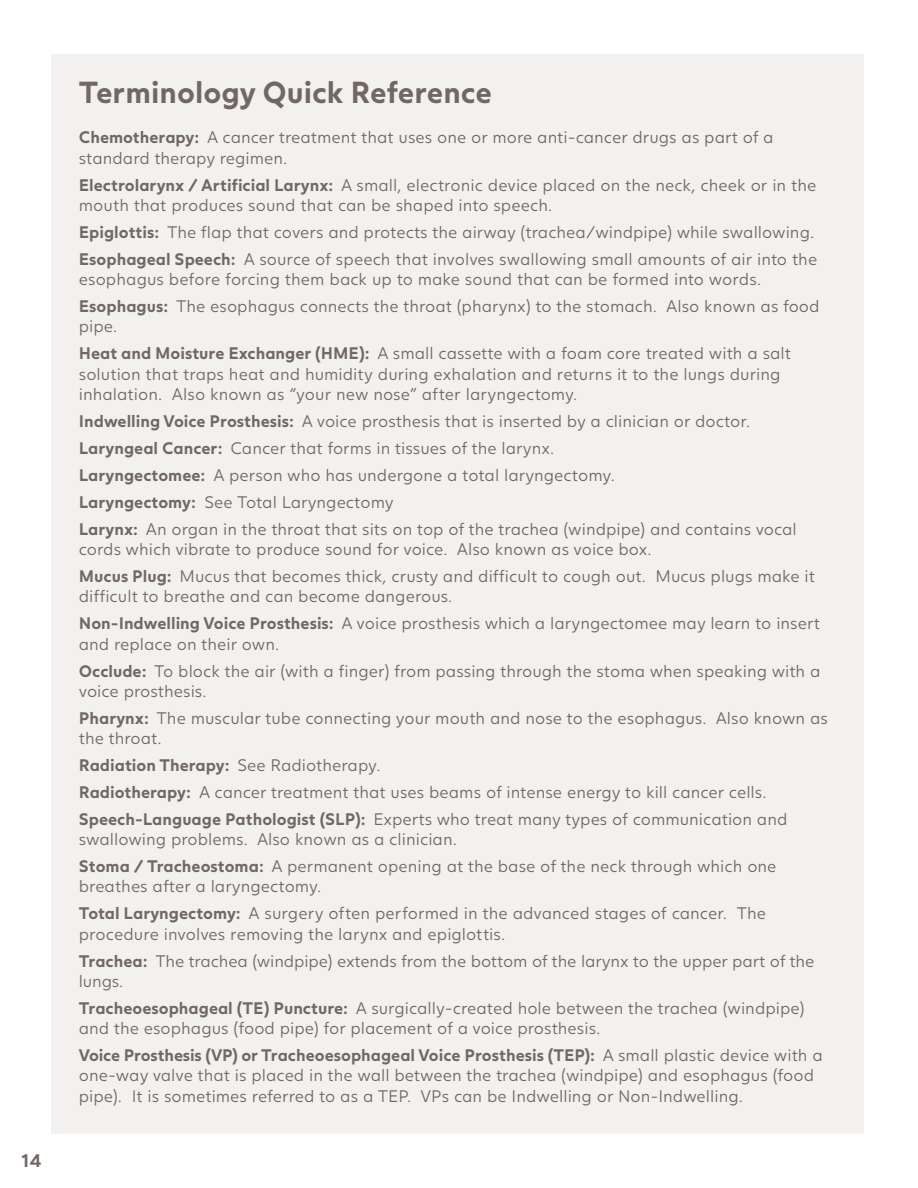
<style>
.page{position:relative;width:918px;height:1188px;background:#fff}
.page>*{position:absolute;margin:0;border:0;box-sizing:border-box;transform-origin:0 0}
.t1{font:700 30px "Juli Sans";color:#716864}
.t2{font:700 18px "Juli Sans";color:#716864}
.t3{font:300 16.5px/27px "Juli Sans";color:#716864}
.s1{font-weight:700}
</style>
<div class="page">
<div style="left:52px;top:54px;width:812px;height:1080px;background:#f3f1ef"></div>
<p class="t2" style="left:22px;top:1150px;width:22px">14</p>
<h1 class="t1" style="left:79px;top:74px;width:415px">Terminology Quick Reference</h1>
<p class="t3" style="left:79px;top:127px;width:696px;line-height:20.2px"><span class="s1">Chemotherapy:</span> A cancer treatment that uses one or more anti-cancer drugs as part of a standard therapy regimen.</p>
<p class="t3" style="left:79px;top:175px;width:739px;line-height:20.2px"><span class="s1">Electrolarynx / Artificial Larynx:</span> A small, electronic device placed on the neck, cheek or in the mouth that produces sound that can be shaped into speech.</p>
<p class="t3" style="left:79px;top:219px;width:740px"><span class="s1">Epiglottis:</span> The flap that covers and protects the airway (trachea/windpipe) while swallowing.<br><span class="s1">Esophageal Speech:</span> A source of speech that involves swallowing small amounts of air into the</p>
<p class="t3" style="left:79px;top:266px;width:742px">esophagus before forcing them back up to make sound that can be formed into words.<br><span class="s1">Esophagus:</span> The esophagus connects the throat (pharynx) to the stomach. Also known as food</p>
<p class="t3" style="left:79px;top:313px;width:714px">pipe.<br><span class="s1">Heat and Moisture Exchanger (HME):</span> A small cassette with a foam core treated with a salt</p>
<p class="t3" style="left:79px;top:364px;width:703px;line-height:20.2px">solution that traps heat and humidity during exhalation and returns it to the lungs during inhalation. Also known as “your new nose” after laryngectomy.</p>
<p class="t3" style="left:79px;top:407px;width:720px"><span class="s1">Indwelling Voice Prosthesis:</span> A voice prosthesis that is inserted by a clinician or doctor.<br><span class="s1">Laryngeal Cancer:</span> Cancer that forms in tissues of the larynx.<br><span class="s1">Laryngectomee:</span> A person who has undergone a total laryngectomy.<br><span class="s1">Laryngectomy:</span> See Total Laryngectomy<br><span class="s1">Larynx:</span> An organ in the throat that sits on top of the trachea (windpipe) and contains vocal</p>
<p class="t3" style="left:79px;top:536px;width:738px">cords which vibrate to produce sound for voice. Also known as voice box.<br><span class="s1">Mucus Plug:</span> Mucus that becomes thick, crusty and difficult to cough out. Mucus plugs make it</p>
<p class="t3" style="left:79px;top:583px;width:743px">difficult to breathe and can become dangerous.<br><span class="s1">Non-Indwelling Voice Prosthesis:</span> A voice prosthesis which a laryngectomee may learn to insert</p>
<p class="t3" style="left:79px;top:630px;width:743px">and replace on their own.<br><span class="s1">Occlude:</span> To block the air (with a finger) from passing through the stoma when speaking with a</p>
<p class="t3" style="left:79px;top:677px;width:751px">voice prosthesis.<br><span class="s1">Pharynx:</span> The muscular tube connecting your mouth and nose to the esophagus. Also known as</p>
<p class="t3" style="left:79px;top:725px;width:710px">the throat.<br><span class="s1">Radiation Therapy:</span> See Radiotherapy.<br><span class="s1">Radiotherapy:</span> A cancer treatment that uses beams of intense energy to kill cancer cells.<br><span class="s1">Speech-Language Pathologist (SLP):</span> Experts who treat many types of communication and</p>
<p class="t3" style="left:79px;top:826px;width:699px">swallowing problems. Also known as a clinician.<br><span class="s1">Stoma / Tracheostoma:</span> A permanent opening at the base of the neck through which one</p>
<p class="t3" style="left:79px;top:873px;width:689px">breathes after a laryngectomy.<br><span class="s1">Total Laryngectomy:</span> A surgery often performed in the advanced stages of cancer. The</p>
<p class="t3" style="left:79px;top:920px;width:737px">procedure involves removing the larynx and epiglottis.<br><span class="s1">Trachea:</span> The trachea (windpipe) extends from the bottom of the larynx to the upper part of the</p>
<p class="t3" style="left:79px;top:968px;width:727px">lungs.<br><span class="s1">Tracheoesophageal (TE) Puncture:</span> A surgically-created hole between the trachea (windpipe)</p>
<p class="t3" style="left:79px;top:1015px;width:746px">and the esophagus (food pipe) for placement of a voice prosthesis.<br><span class="s1">Voice Prosthesis (VP) or Tracheoesophageal Voice Prosthesis (TEP):</span> A small plastic device with a</p>
<p class="t3" style="left:79px;top:1065px;width:737px;line-height:20.2px">one-way valve that is placed in the wall between the trachea (windpipe) and esophagus (food pipe). It is sometimes referred to as a TEP. VPs can be Indwelling or Non-Indwelling.</p>
</div>
